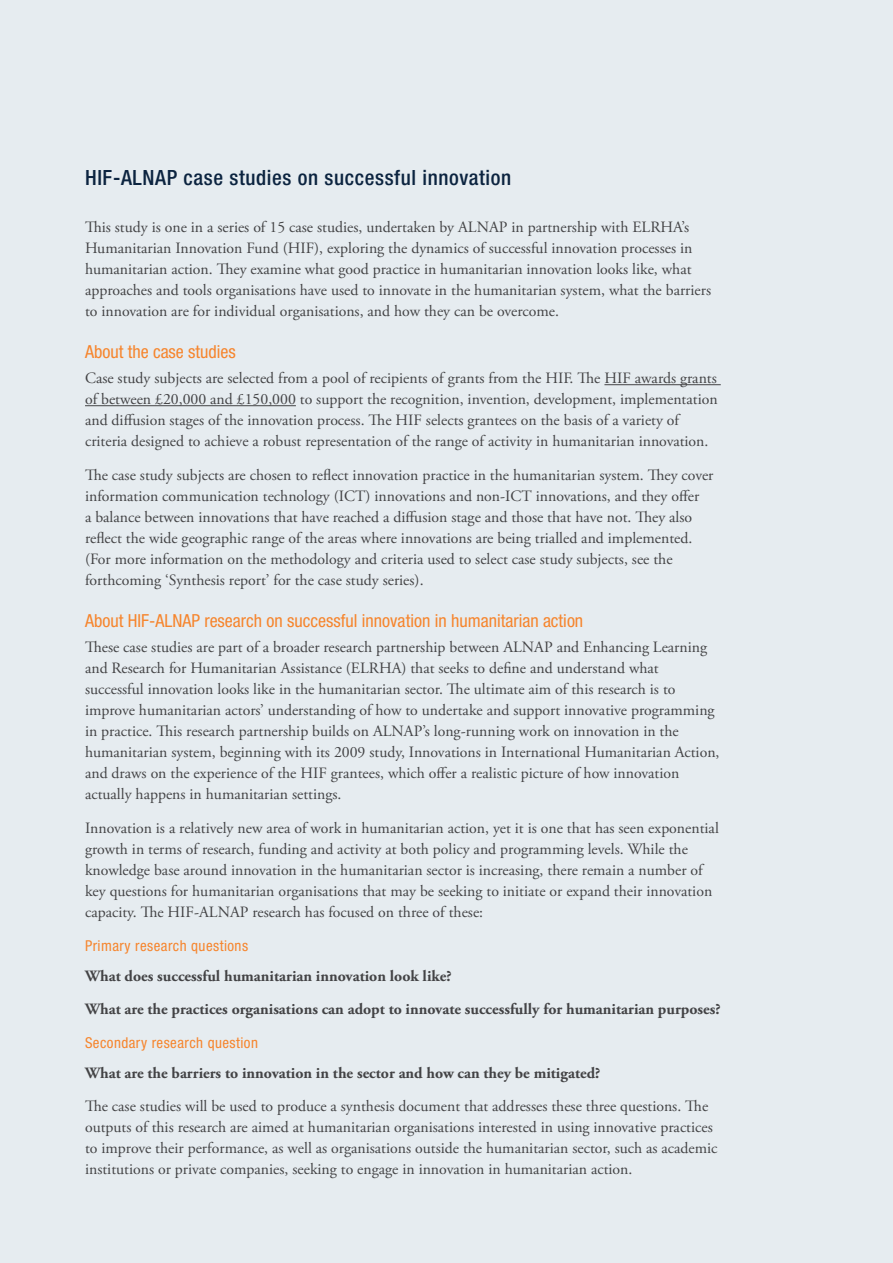
<style>
.page{position:relative;width:893px;height:1263px;background:#e6ecf0}
.page>*{position:absolute;margin:0;border:0;box-sizing:border-box;transform-origin:0 0}
.t1{font:500 condensed 21px "Helvetica Neue LT Std";letter-spacing:.03em;color:#0c2440}
.t2{font:condensed 18px "Helvetica Neue LT Std";color:#f6852d}
.t3{font:15.75px/21px "Adobe Garamond Pro";color:#434345}
.t4{font:700 15.75px/33.8px "Adobe Garamond Pro";color:#434345}
.t5{font:condensed 15px "Helvetica Neue LT Std";letter-spacing:.03em;color:#f6852d}
</style>
<div class="page">
<hr style="left:604px;top:384px;width:117px;height:1px;background:#434345">
<hr style="left:85px;top:405px;width:211px;height:1px;background:#434345">
<h1 class="t1" style="left:85px;top:165px;width:428px">HIF-ALNAP case studies on successful innovation</h1>
<p class="t3" style="left:85px;top:217px;width:628px">This study is one in a series of 15 case studies, undertaken by ALNAP in partnership with ELRHA’s Humanitarian Innovation Fund (HIF), exploring the dynamics of successful innovation processes in humanitarian action. They examine what good practice in humanitarian innovation looks like, what approaches and tools organisations have used to innovate in the humanitarian system, what the barriers to innovation are for individual organisations, and how they can be overcome.</p>
<p class="t2" style="left:85px;top:341px;width:152px">About the case studies</p>
<p class="t3" style="left:85px;top:368px;width:634px">Case study subjects are selected from a pool of recipients of grants from the HIF. The HIF awards grants of between £20,000 and £150,000 to support the recognition, invention, development, implementation and diffusion stages of the innovation process. The HIF selects grantees on the basis of a variety of criteria designed to achieve a robust representation of the range of activity in humanitarian innovation.</p>
<p class="t3" style="left:85px;top:465px;width:630px">The case study subjects are chosen to reflect innovation practice in the humanitarian system. They cover information communication technology (ICT) innovations and non-ICT innovations, and they offer<br>a balance between innovations that have reached a diffusion stage and those that have not. They also reflect the wide geographic range of the areas where innovations are being trialled and implemented. (For more information on the methodology and criteria used to select case study subjects, see the forthcoming ‘Synthesis report’ for the case study series).</p>
<p class="t2" style="left:85px;top:610px;width:500px">About HIF-ALNAP research on successful innovation in humanitarian action</p>
<p class="t3" style="left:85px;top:637px;width:636px">These case studies are part of a broader research partnership between ALNAP and Enhancing Learning and Research for Humanitarian Assistance (ELRHA) that seeks to define and understand what successful innovation looks like in the humanitarian sector. The ultimate aim of this research is to improve humanitarian actors’ understanding of how to undertake and support innovative programming in practice. This research partnership builds on ALNAP’s long-running work on innovation in the humanitarian system, beginning with its 2009 study, Innovations in International Humanitarian Action, and draws on the experience of the HIF grantees, which offer a realistic picture of how innovation actually happens in humanitarian settings.</p>
<p class="t3" style="left:85px;top:818px;width:635px">Innovation is a relatively new area of work in humanitarian action, yet it is one that has seen exponential growth in terms of research, funding and activity at both policy and programming levels. While the knowledge base around innovation in the humanitarian sector is increasing, there remain a number of key questions for humanitarian organisations that may be seeking to initiate or expand their innovation capacity. The HIF-ALNAP research has focused on three of these:</p>
<p class="t5" style="left:85px;top:937px;width:165px">Primary research questions</p>
<p class="t4" style="left:85px;top:959px;width:637px">What does successful humanitarian innovation look like?<br>What are the practices organisations can adopt to innovate successfully for humanitarian purposes?</p>
<p class="t5" style="left:85px;top:1034px;width:174px">Secondary research question</p>
<p class="t4" style="left:85px;top:1056px;width:517px">What are the barriers to innovation in the sector and how can they be mitigated?</p>
<p class="t3" style="left:85px;top:1096px;width:634px">The case studies will be used to produce a synthesis document that addresses these three questions. The outputs of this research are aimed at humanitarian organisations interested in using innovative practices to improve their performance, as well as organisations outside the humanitarian sector, such as academic institutions or private companies, seeking to engage in innovation in humanitarian action.</p>
</div>
